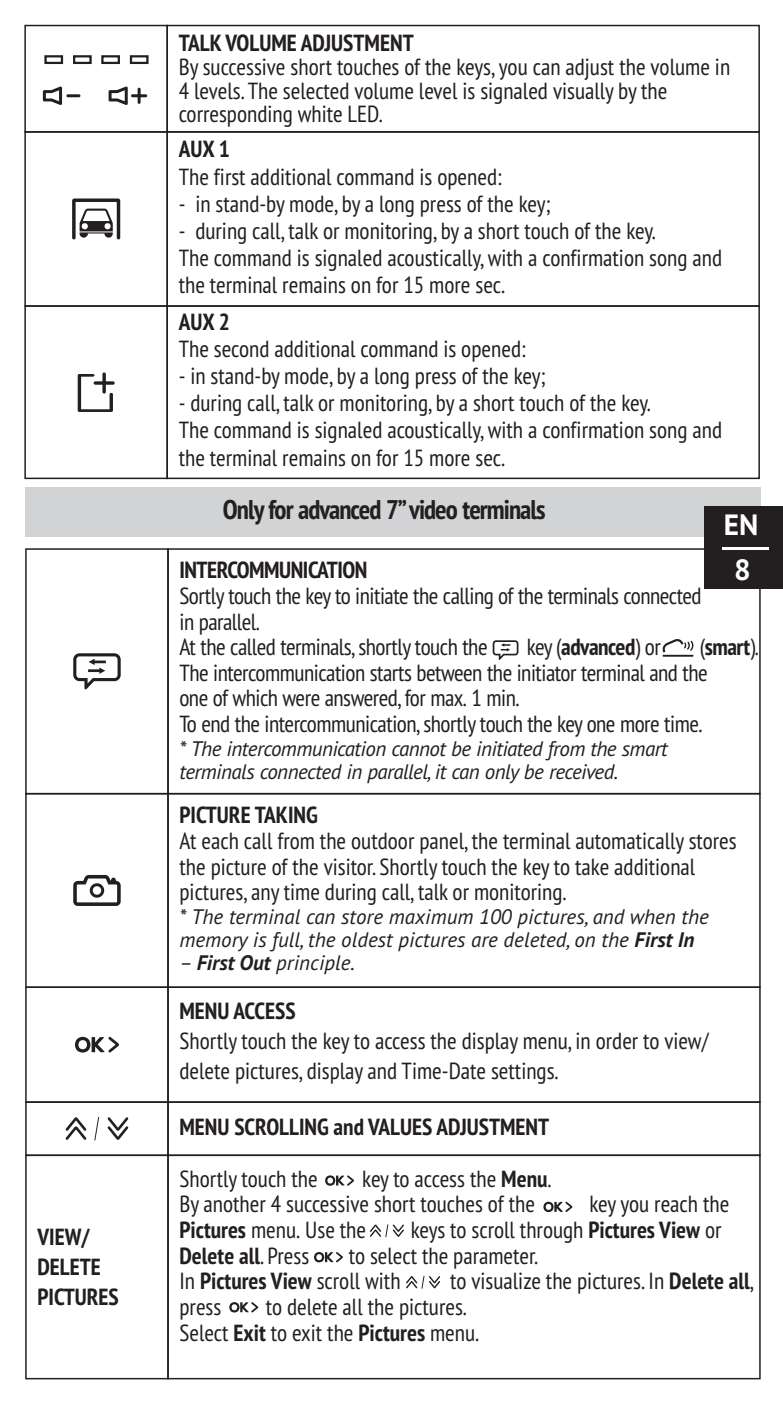
<style>
.page{position:relative;width:783px;height:1421px;background:#fff}
.page>*{position:absolute;margin:0;border:0;box-sizing:border-box;transform-origin:0 0}
.t1{font:700 29.4px/45.3px "PT Sans";color:#fff;text-align:center}
.t2{font:700 condensed 27px "PT Sans";letter-spacing:-.035em;color:#231f20}
.t3{font:condensed 23.4px/25.5px "PT Sans";color:#231f20}
.t4{font:condensed 23.4px/25.5px "PT Sans";letter-spacing:-.02em;color:#231f20}
.t5{font:700 condensed 23.4px/30px "PT Sans";color:#231f20}
.t6{font:700 condensed 23.4px "PT Sans";letter-spacing:-.02em;color:#231f20}
.t7{font:italic 21px/23.1px "PT Sans";color:#231f20}
.t8{font:italic 21px/23.1px "PT Sans";letter-spacing:-.025em;color:#231f20}
.s1{font-weight:700}
.s2{font-weight:400}
</style>
<div class="page">
<div style="left:24px;top:25px;width:144px;height:108px;border:2px solid #231f20"></div>
<div style="left:44px;top:55px;width:19px;height:9px;border:2px solid #231f20"></div>
<div style="left:73px;top:55px;width:19px;height:9px;border:2px solid #231f20"></div>
<div style="left:101px;top:55px;width:19px;height:9px;border:2px solid #231f20"></div>
<div style="left:130px;top:55px;width:18px;height:9px;border:2px solid #231f20"></div>
<svg style="left:108px;top:86px;width:39px;height:19px"></svg>
<svg style="left:43px;top:86px;width:37px;height:19px"></svg>
<div style="left:166px;top:25px;width:593px;height:108px;border:2px solid #231f20"></div>
<div style="left:24px;top:131px;width:144px;height:176px;border:2px solid #231f20"></div>
<div style="left:166px;top:131px;width:593px;height:176px;border:2px solid #231f20"></div>
<svg style="left:72px;top:198px;width:48px;height:41px"></svg>
<div style="left:24px;top:305px;width:144px;height:174px;border:2px solid #231f20"></div>
<div style="left:166px;top:305px;width:593px;height:174px;border:2px solid #231f20"></div>
<svg style="left:78px;top:372px;width:37px;height:40px"></svg>
<div style="left:25px;top:487px;width:735px;height:49px;background:#d1d3d4"></div>
<div style="left:25px;top:548px;width:144px;height:246px;border:2px solid #231f20"></div>
<div style="left:167px;top:548px;width:593px;height:246px;border:2px solid #231f20"></div>
<svg style="left:73px;top:653px;width:48px;height:36px"></svg>
<svg style="left:492px;top:640px;width:26px;height:20px"></svg>
<svg style="left:662px;top:639px;width:31px;height:13px"></svg>
<hr style="left:662px;top:654px;width:31px;height:2px;background:#231f20">
<div style="left:25px;top:792px;width:144px;height:195px;border:2px solid #231f20"></div>
<div style="left:167px;top:792px;width:593px;height:195px;border:2px solid #231f20"></div>
<svg style="left:73px;top:875px;width:48px;height:30px"></svg>
<svg style="left:75px;top:1036px;width:44px;height:16px"></svg>
<div style="left:25px;top:986px;width:144px;height:116px;border:2px solid #231f20"></div>
<div style="left:167px;top:986px;width:593px;height:116px;border:2px solid #231f20"></div>
<svg style="left:543px;top:1201px;width:29px;height:10px"></svg>
<svg style="left:406px;top:1275px;width:34px;height:14px"></svg>
<svg style="left:370px;top:1224px;width:34px;height:13px"></svg>
<svg style="left:314px;top:1252px;width:29px;height:10px"></svg>
<svg style="left:94px;top:1117px;width:6px;height:24px"></svg>
<svg style="left:66px;top:1117px;width:20px;height:22px"></svg>
<svg style="left:108px;top:1117px;width:20px;height:22px"></svg>
<div style="left:25px;top:1101px;width:144px;height:54px;border:2px solid #231f20"></div>
<div style="left:167px;top:1101px;width:593px;height:54px;border:2px solid #231f20"></div>
<div style="left:25px;top:1154px;width:144px;height:225px;border:2px solid #231f20"></div>
<div style="left:167px;top:1154px;width:593px;height:225px;border:2px solid #231f20"></div>
<svg style="left:325px;top:1175px;width:29px;height:10px"></svg>
<svg style="left:229px;top:1302px;width:29px;height:10px"></svg>
<div style="left:703px;top:506px;width:79px;height:82px;background:#231f20"></div>
<hr style="left:721px;top:546px;width:47px;height:3px;background:#fff">
<p class="t5" style="left:37px;top:1221px;width:83px">VIEW/<br>DELETE<br>PICTURES</p>
<p class="t5" style="left:179px;top:28px;width:236px">TALK VOLUME ADJUSTMENT</p>
<p class="t3" style="left:179px;top:55px;width:553px;line-height:23.7px">By successive short touches of the keys, you can adjust the volume in<br>4 levels. The selected volume level is signaled visually by the corresponding white LED.</p>
<p class="t5" style="left:179px;top:134px;width:53px">AUX 1</p>
<p class="t3" style="left:179px;top:163px;width:325px">The first additional command is opened:</p>
<p class="t3" style="left:179px;top:190px;width:373px">- in stand-by mode, by a long press of the key;</p>
<p class="t3" style="left:179px;top:216px;width:544px;line-height:27px">- during call, talk or monitoring, by a short touch of the key.<br>The command is signaled acoustically, with a confirmation song and the terminal remains on for 15 more sec.</p>
<p class="t5" style="left:179px;top:306px;width:53px">AUX 2</p>
<p class="t3" style="left:179px;top:335px;width:348px">The second additional command is opened:</p>
<p class="t3" style="left:179px;top:363px;width:368px">- in stand-by mode, by a long press of the key;</p>
<p class="t3" style="left:179px;top:389px;width:544px;line-height:27px">- during call, talk or monitoring, by a short touch of the key.<br>The command is signaled acoustically, with a confirmation song and the terminal remains on for 15 more sec.</p>
<p class="t2" style="left:223px;top:491px;width:324px">Only for advanced 7”video terminals</p>
<p class="t6" style="left:179px;top:554px;width:189px">INTERCOMMUNICATION</p>
<p class="t4" style="left:179px;top:582px;width:523px">Sortly touch the key to initiate the calling of the terminals connected in parallel.<br>At the called terminals,shortly touch the</p>
<p class="t1" style="left:723px;top:501px;width:36px">EN<br>8</p>
<p class="t4" style="left:179px;top:633px;width:580px;text-indent:520px">(<span class="s1">smart</span>).<br>The intercommunication starts between the initiator terminal and the<br>one of which were answered,for max. 1 min.<br>To end the intercommunication,shortly touch the key one more time.</p>
<p class="t8" style="left:179px;top:736px;width:489px">* The intercommunication cannot be initiated from the smart terminals connected in parallel, it can only be received.</p>
<p class="t5" style="left:179px;top:799px;width:140px">PICTURE TAKING</p>
<p class="t3" style="left:179px;top:827px;width:558px">At each call from the outdoor panel, the terminal automatically stores the picture of the visitor. Shortly touch the key to take additional pictures, any time during call, talk or monitoring.</p>
<p class="t7" style="left:179px;top:904px;width:531px">* The terminal can store maximum 100 pictures, and when the memory is full, the oldest pictures are deleted, on the <span class="s1">First In</span></p>
<p class="t7" style="left:179px;top:950px;width:177px">– <span class="s1">First Out</span> principle.</p>
<p class="t5" style="left:179px;top:994px;width:118px">MENU ACCESS</p>
<p class="t3" style="left:179px;top:1025px;width:530px;line-height:30px">Shortly touch the key to access the display menu, in order to view/ delete pictures, display and Time-Date settings.</p>
<p class="t6" style="left:526px;top:631px;width:135px"><span class="s2">key (</span>advanced<span class="s2">) or</span></p>
<p class="t5" style="left:179px;top:1110px;width:371px">MENU SCROLLING and VALUES ADJUSTMENT</p>
<p class="t3" style="left:179px;top:1165px;width:140px">Shortly touch the</p>
<p class="t3" style="left:179px;top:1165px;width:373px;text-indent:183px">key to access the <span class="s1">Menu</span>.<br>By another 4 successive short touches of the</p>
<p class="t3" style="left:589px;top:1190px;width:141px">key you reach the</p>
<p class="t3" style="left:179px;top:1216px;width:188px"><span class="s1">Pictures</span> menu. Use the</p>
<p class="t3" style="left:410px;top:1216px;width:312px">keys to scroll through <span class="s1">Pictures View</span> or</p>
<p class="t5" style="left:179px;top:1239px;width:131px">Delete all<span class="s2">. Press</span></p>
<p class="t3" style="left:179px;top:1241px;width:360px;text-indent:169px">to select the parameter.<br>In <span class="s1">Pictures View</span> scroll with</p>
<p class="t3" style="left:450px;top:1267px;width:305px">to visualize the pictures. In <span class="s1">Delete all</span>,</p>
<p class="t3" style="left:179px;top:1293px;width:301px;text-indent:86px">to delete all the pictures.<br>Select <span class="s1">Exit</span> to exit the <span class="s1">Pictures</span> menu.</p>
<p class="t3" style="left:179px;top:1293px;width:43px">press</p>
</div>
